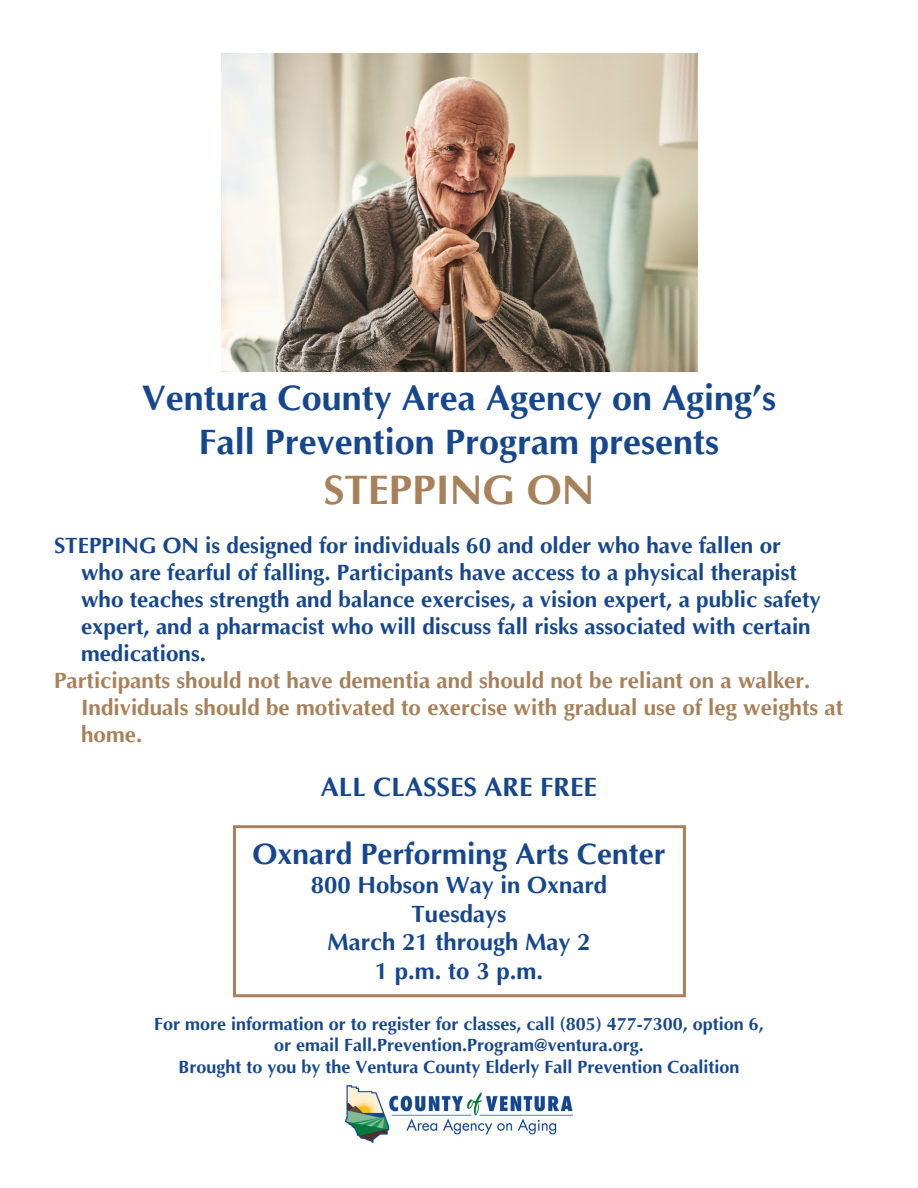
<style>
.page{position:relative;width:918px;height:1188px;background:#fff}
.page>*{position:absolute;margin:0;border:0;box-sizing:border-box;transform-origin:0 0}
.t1{font:700 42px "Optima";color:#a8815a}
.t2{font:700 36px "Optima";color:#16478e}
.t3{font:700 30px "Optima";color:#16478e}
.t4{font:700 27px "Optima";color:#16478e}
.t5{font:700 24px "Optima";color:#16478e}
.t6{font:700 22.5px/27px "Optima";color:#16478e}
.t7{font:700 22.5px/27px "Optima";color:#a8815a}
.t8{font:700 18px "Optima";color:#16478e}
</style>
<div class="page">
<img style="left:346px;top:1085px;width:226px;height:58px">
<div style="left:233px;top:825px;width:453px;height:172px;border:3px solid #a8815a"></div>
<img style="left:221px;top:54px;width:477px;height:317px">
<p class="t2" style="left:142px;top:378px;width:636px">Ventura County Area Agency on Aging’s</p>
<p class="t2" style="left:199px;top:422px;width:522px">Fall Prevention Program presents</p>
<p class="t1" style="left:324px;top:467px;width:272px">STEPPING ON</p>
<p class="t6" style="left:81px;top:532px;width:741px;text-indent:-27px">STEPPING ON is designed for individuals 60 and older who have fallen or who are fearful of falling. Participants have access to a physical therapist who teaches strength and balance exercises, a vision expert, a public safety expert, and a pharmacist who will discuss fall risks associated with certain medications.</p>
<p class="t7" style="left:81px;top:667px;width:764px;text-indent:-27px">Participants should not have dementia and should not be reliant on a walker.<br>Individuals should be motivated to exercise with gradual use of leg weights at home.</p>
<p class="t4" style="left:321px;top:772px;width:278px">ALL CLASSES ARE FREE</p>
<p class="t3" style="left:253px;top:837px;width:414px">Oxnard Performing Arts Center</p>
<p class="t5" style="left:311px;top:871px;width:298px">800 Hobson Way in Oxnard</p>
<p class="t5" style="left:412px;top:900px;width:96px">Tuesdays</p>
<p class="t5" style="left:328px;top:929px;width:264px">March 21 through May 2</p>
<p class="t5" style="left:375px;top:958px;width:170px">1 p.m. to 3 p.m.</p>
<p class="t8" style="left:154px;top:1014px;width:611px">For more information or to register for classes, call (805) 477-7300, option 6,</p>
<p class="t8" style="left:274px;top:1035px;width:371px">or email Fall.Prevention.Program@ventura.org.</p>
<p class="t8" style="left:178px;top:1057px;width:563px">Brought to you by the Ventura County Elderly Fall Prevention Coalition</p>
</div>
